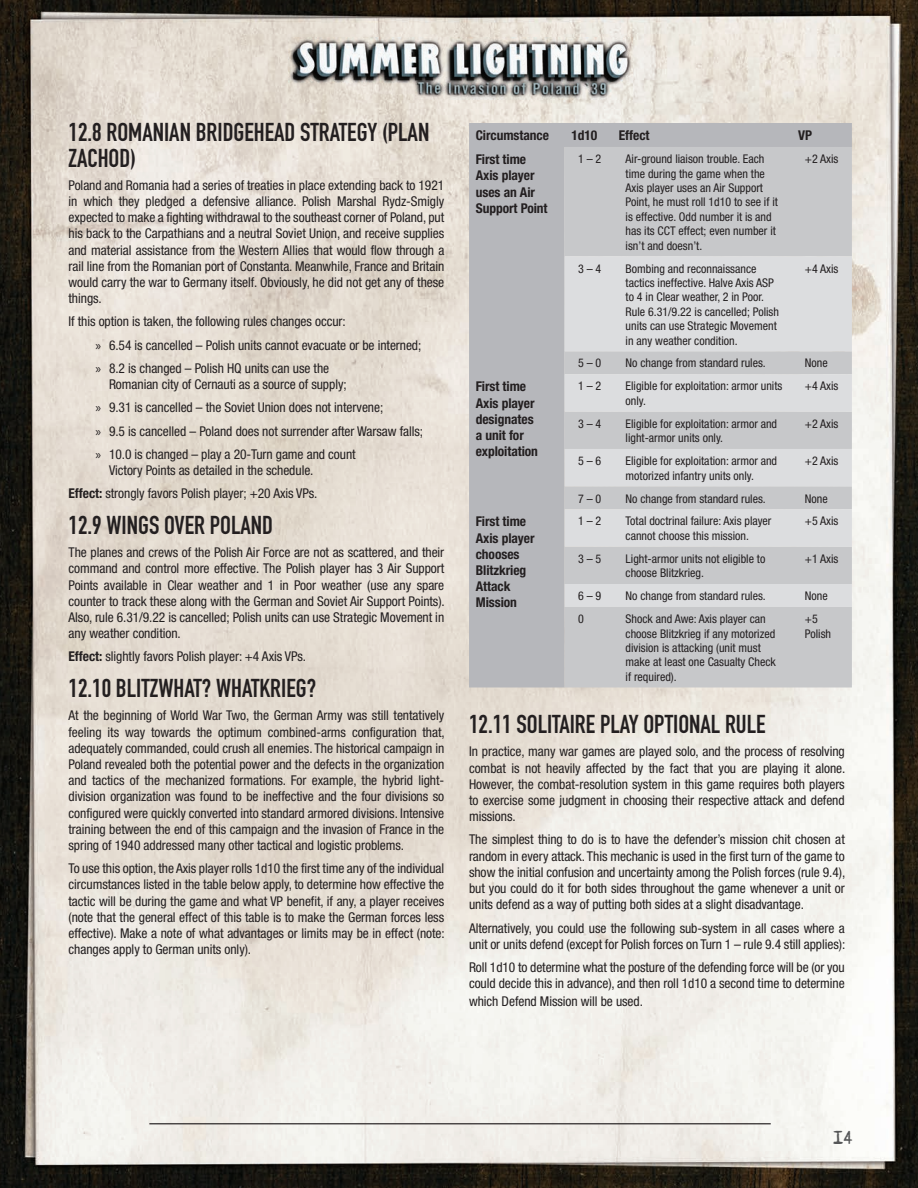
<style>
.page{position:relative;width:918px;height:1188px;background:#fff}
.page>*{position:absolute;margin:0;border:0;box-sizing:border-box;transform-origin:0 0}
.t1{font:25.5px/25.5px "DIN Engschrift Std";color:#231f20}
.t2{font:16.5px "Adler";color:#555657}
.t3{font:condensed 13.5px/16.2px "Helvetica Neue";letter-spacing:-.005em;color:#231f20;text-align:justify}
.t4{font:700 condensed 13.5px/16.2px "Helvetica Neue";letter-spacing:-.005em;color:#231f20}
.t5{font:condensed 12px/14.4px "Helvetica Neue";color:#231f20}
.s1{font-family:"Myriad Pro";font-stretch:normal}
.s2{font-weight:700}
</style>
<div class="page">
<img style="left:0;top:0;width:918px;height:1188px">
<hr style="left:149px;top:1123px;width:622px;height:1px;background:#231f20">
<img style="left:289px;top:37px;width:343px;height:63px">
<div style="left:469px;top:123px;width:383px;height:564px;background:#b6b7bb"></div>
<div style="left:565px;top:147px;width:287px;height:540px;background:#c7c8ca"></div>
<svg style="left:565px;top:256px;width:287px;height:351px;background:#d4d5d7"></svg>
<p class="t1" style="left:69px;top:120px;width:362px">12.8 ROMANIAN BRIDGEHEAD STRATEGY (PLAN<br>ZACHOD)</p>
<p class="t3" style="left:69px;top:177px;width:377px">Poland and Romania had a series of treaties in place extending back to 1921 in which they pledged a defensive alliance. Polish Marshal Rydz-Smigly expected to make a fighting withdrawal to the southeast corner of Poland, put his back to the Carpathians and a neutral Soviet Union, and receive supplies and material assistance from the Western Allies that would flow through a rail line from the Romanian port of Constanta. Meanwhile, France and Britain would carry the war to Germany itself. Obviously, he did not get any of these things.</p>
<p class="t3" style="left:96px;top:310px;width:327px;line-height:23.2px;text-align:left;text-indent:-27px">If this option is taken, the following rules changes occur:<br><span class="s1">»</span> 6.54 is cancelled – Polish units cannot evacuate or be interned; <span class="s1">»</span> 8.2 is changed – Polish HQ units can use the</p>
<p class="t3" style="left:96px;top:373px;width:329px;line-height:23.2px;text-align:left;text-indent:13px">Romanian city of Cernauti as a source of supply;<br><span class="s1">»</span> 9.31 is cancelled – the Soviet Union does not intervene;<br><span class="s1">»</span> 9.5 is cancelled – Poland does not surrender after Warsaw falls; <span class="s1">»</span> 10.0 is changed – play a 20-Turn game and count</p>
<p class="t3" style="left:69px;top:459px;width:250px;line-height:23.2px;text-align:right">Victory Points as detailed in the schedule.<br><span class="s2">Effect:</span> strongly favors Polish player; +20 Axis VPs.</p>
<p class="t1" style="left:69px;top:512px;width:206px">12.9 WINGS OVER POLAND</p>
<p class="t3" style="left:69px;top:544px;width:378px">The planes and crews of the Polish Air Force are not as scattered, and their command and control more effective. The Polish player has 3 Air Support Points available in Clear weather and 1 in Poor weather (use any spare counter to track these along with the German and Soviet Air Support Points).<br>Also, rule 6.31/9.22 is cancelled; Polish units can use Strategic Movement in any weather condition.</p>
<p class="t3" style="left:69px;top:648px;width:239px"><span class="s2">Effect:</span> slightly favors Polish player: +4 Axis VPs.</p>
<p class="t1" style="left:69px;top:676px;width:249px">12.10 BLITZWHAT? WHATKRIEG?</p>
<p class="t3" style="left:69px;top:707px;width:378px">At the beginning of World War Two, the German Army was still tentatively feeling its way towards the optimum combined-arms configuration that, adequately commanded, could crush all enemies. The historical campaign in Poland revealed both the potential power and the defects in the organization and tactics of the mechanized formations. For example, the hybrid light&shy;division organization was found to be ineffective and the four divisions so configured were quickly converted into standard armored divisions. Intensive training between the end of this campaign and the invasion of France in the spring of 1940 addressed many other tactical and logistic problems.</p>
<p class="t3" style="left:69px;top:860px;width:378px">To use this option, the Axis player rolls 1d10 the first time any of the individual circumstances listed in the table below apply, to determine how effective the tactic will be during the game and what VP benefit, if any, a player receives (note that the general effect of this table is to make the German forces less effective). Make a note of what advantages or limits may be in effect (note: changes apply to German units only).</p>
<p class="t4" style="left:476px;top:127px;width:75px">Circumstance</p>
<p class="t4" style="left:571px;top:127px;width:27px">1d10</p>
<p class="t4" style="left:619px;top:127px;width:32px">Effect</p>
<p class="t4" style="left:798px;top:127px;width:15px">VP</p>
<p class="t4" style="left:476px;top:151px;width:73px">First time<br>Axis player uses an Air<br>Support Point</p>
<p class="t5" style="left:578px;top:152px;width:25px">1 – 2</p>
<p class="t5" style="left:626px;top:152px;width:154px">Air-ground liaison trouble. Each time during the game when the<br>Axis player uses an Air Support<br>Point, he must roll 1d10 to see if it is effective. Odd number it is and has its CCT effect; even number it isn’t and doesn’t.</p>
<p class="t5" style="left:805px;top:152px;width:35px">+2 Axis</p>
<p class="t5" style="left:578px;top:261px;width:25px">3 – 4</p>
<p class="t5" style="left:626px;top:261px;width:155px">Bombing and reconnaissance tactics ineffective. Halve Axis ASP to 4 in Clear weather, 2 in Poor.<br>Rule 6.31/9.22 is cancelled; Polish units can use Strategic Movement in any weather condition.</p>
<p class="t5" style="left:805px;top:261px;width:35px">+4 Axis</p>
<p class="t5" style="left:578px;top:356px;width:25px">5 – 0</p>
<p class="t5" style="left:626px;top:356px;width:142px">No change from standard rules.</p>
<p class="t5" style="left:805px;top:356px;width:24px">None</p>
<p class="t4" style="left:476px;top:378px;width:64px">First time<br>Axis player designates a unit for exploitation</p>
<p class="t5" style="left:578px;top:379px;width:25px">1 – 2</p>
<p class="t5" style="left:626px;top:379px;width:158px">Eligible for exploitation: armor units only.</p>
<p class="t5" style="left:805px;top:379px;width:35px">+4 Axis</p>
<p class="t5" style="left:578px;top:416px;width:25px">3 – 4</p>
<p class="t5" style="left:626px;top:416px;width:153px">Eligible for exploitation: armor and light-armor units only.</p>
<p class="t5" style="left:805px;top:416px;width:35px">+2 Axis</p>
<p class="t5" style="left:578px;top:454px;width:25px">5 – 6</p>
<p class="t5" style="left:626px;top:454px;width:153px">Eligible for exploitation: armor and motorized infantry units only.</p>
<p class="t5" style="left:805px;top:454px;width:35px">+2 Axis</p>
<p class="t5" style="left:578px;top:491px;width:25px">7 – 0</p>
<p class="t5" style="left:626px;top:491px;width:142px">No change from standard rules.</p>
<p class="t5" style="left:805px;top:491px;width:24px">None</p>
<p class="t4" style="left:476px;top:513px;width:60px">First time<br>Axis player chooses<br>Blitzkrieg<br>Attack<br>Mission</p>
<p class="t5" style="left:578px;top:514px;width:25px">1 – 2</p>
<p class="t5" style="left:626px;top:514px;width:147px">Total doctrinal failure: Axis player cannot choose this mission.</p>
<p class="t5" style="left:805px;top:514px;width:35px">+5 Axis</p>
<p class="t5" style="left:578px;top:551px;width:25px">3 – 5</p>
<p class="t5" style="left:626px;top:551px;width:141px">Light-armor units not eligible to choose Blitzkrieg.</p>
<p class="t5" style="left:805px;top:551px;width:35px">+1 Axis</p>
<p class="t5" style="left:578px;top:589px;width:25px">6 – 9</p>
<p class="t5" style="left:626px;top:589px;width:142px">No change from standard rules.</p>
<p class="t5" style="left:805px;top:589px;width:24px">None</p>
<p class="t5" style="left:578px;top:612px;width:7px">0</p>
<p class="t5" style="left:626px;top:612px;width:152px">Shock and Awe: Axis player can choose Blitzkrieg if any motorized division is attacking (unit must make at least one Casualty Check if required).</p>
<p class="t5" style="left:805px;top:612px;width:28px">+5<br>Polish</p>
<p class="t1" style="left:469px;top:712px;width:298px">12.11 SOLITAIRE PLAY OPTIONAL RULE</p>
<p class="t3" style="left:469px;top:744px;width:378px">In practice, many war games are played solo, and the process of resolving combat is not heavily affected by the fact that you are playing it alone.<br>However, the combat-resolution system in this game requires both players to exercise some judgment in choosing their respective attack and defend missions.</p>
<p class="t3" style="left:469px;top:832px;width:378px">The simplest thing to do is to have the defender’s mission chit chosen at random in every attack. This mechanic is used in the first turn of the game to show the initial confusion and uncertainty among the Polish forces (rule 9.4), but you could do it for both sides throughout the game whenever a unit or units defend as a way of putting both sides at a slight disadvantage.</p>
<p class="t3" style="left:469px;top:920px;width:378px">Alternatively, you could use the following sub-system in all cases where a unit or units defend (except for Polish forces on Turn 1 – rule 9.4 still applies):</p>
<p class="t3" style="left:469px;top:959px;width:377px">Roll 1d10 to determine what the posture of the defending force will be (or you could decide this in advance), and then roll 1d10 a second time to determine</p>
<p class="t3" style="left:469px;top:993px;width:175px">which Defend Mission will be used.</p>
<p class="t2" style="left:834px;top:1130px;width:19px">14</p>
</div>
